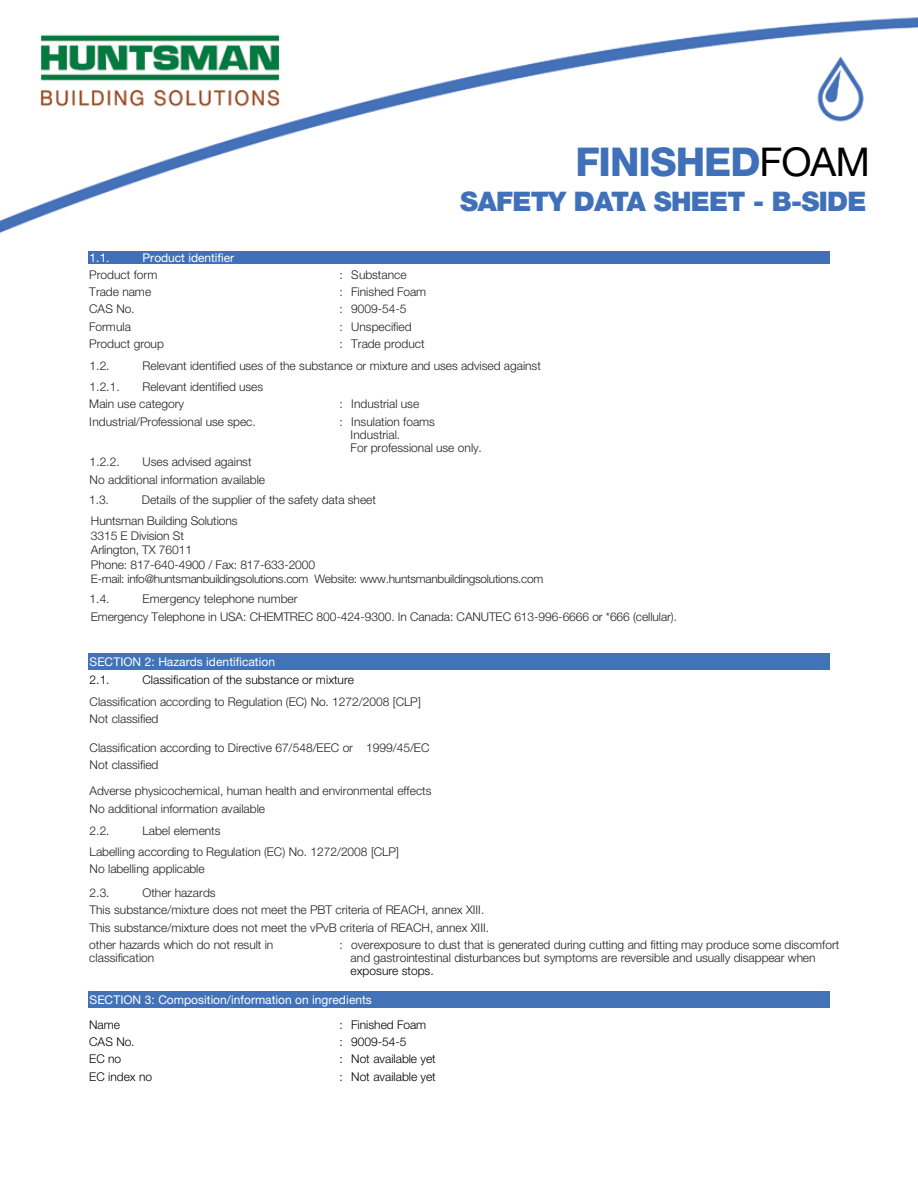
<style>
.page{position:relative;width:918px;height:1188px;background:#fff}
.page>*{position:absolute;margin:0;border:0;box-sizing:border-box;transform-origin:0 0}
.t1{font:800 39.75px "Helvetica Neue LT Pro";letter-spacing:-.025em;color:#4071b8}
.t2{font:900 27px "Helvetica Neue LT Pro";letter-spacing:-.025em;color:#4071b8}
.t3{font:300 12px/17.2px "Helvetica Neue LT Pro";color:#231f20}
.t4{font:300 12px "Helvetica Neue LT Pro";color:#000}
.t5{font:12px "Helvetica Neue LT Pro";color:#fff}
.t6{font:300 11.7px "Helvetica Neue LT Pro";letter-spacing:-.02em;color:#231f20}
.s1{font-weight:400;color:#000}
</style>
<div class="page">
<img style="left:0;top:17px;width:918px;height:217px">
<div style="left:88px;top:251px;width:742px;height:13px;background:#4071b8"></div>
<div style="left:88px;top:653px;width:742px;height:16px;background:#4272b8"></div>
<div style="left:88px;top:991px;width:742px;height:16px;background:#4272b8"></div>
<h1 class="t1" style="left:575px;top:139px;width:296px">FINISHED<span class="s1">FOAM</span></h1>
<h2 class="t2" style="left:460px;top:186px;width:408px">SAFETY DATA SHEET - B-SIDE</h2>
<p class="t5" style="left:90px;top:250px;width:21px">1.1.</p>
<p class="t5" style="left:143px;top:250px;width:93px">Product identifier</p>
<p class="t3" style="left:89px;top:266px;width:70px">Product form</p>
<p class="t3" style="left:339px;top:266px;width:69px">: Substance</p>
<p class="t3" style="left:89px;top:283px;width:64px">Trade name</p>
<p class="t3" style="left:339px;top:283px;width:88px">: Finished Foam</p>
<p class="t3" style="left:89px;top:300px;width:47px">CAS No.</p>
<p class="t3" style="left:339px;top:300px;width:69px">: 9009-54-5</p>
<p class="t3" style="left:89px;top:317px;width:43px">Formula</p>
<p class="t3" style="left:339px;top:317px;width:74px">: Unspecified</p>
<p class="t3" style="left:89px;top:334px;width:76px">Product group</p>
<p class="t3" style="left:339px;top:334px;width:87px">: Trade product</p>
<p class="t3" style="left:90px;top:356px;width:21px">1.2.</p>
<p class="t3" style="left:143px;top:356px;width:400px">Relevant identified uses of the substance or mixture and uses advised against</p>
<p class="t3" style="left:90px;top:378px;width:32px">1.2.1.</p>
<p class="t3" style="left:89px;top:378px;width:176px;text-indent:53px">Relevant identified uses<br>Main use category</p>
<p class="t3" style="left:339px;top:395px;width:81px">: Industrial use</p>
<p class="t3" style="left:89px;top:412px;width:168px">Industrial/Professional use spec.</p>
<p class="t3" style="left:351px;top:415px;width:133px;line-height:13px;text-indent:-11px">: Insulation foams<br>Industrial.<br>For professional use only.</p>
<p class="t3" style="left:90px;top:453px;width:32px">1.2.2.</p>
<p class="t3" style="left:90px;top:453px;width:177px;text-indent:53px">Uses advised against<br>No additional information available</p>
<p class="t3" style="left:89px;top:491px;width:21px">1.3.</p>
<p class="t3" style="left:142px;top:491px;width:236px">Details of the supplier of the safety data sheet</p>
<p class="t3" style="left:91px;top:514px;width:226px;line-height:14.4px">Huntsman Building Solutions<br>3315 E Division St<br>Arlington, TX 76011<br>Phone: 817-640-4900 / Fax: 817-633-2000</p>
<p class="t6" style="left:91px;top:571px;width:454px">E-mail: info@huntsmanbuildingsolutions.com Website: www.huntsmanbuildingsolutions.com</p>
<p class="t3" style="left:90px;top:590px;width:21px">1.4.</p>
<p class="t3" style="left:143px;top:590px;width:157px">Emergency telephone number</p>
<p class="t3" style="left:91px;top:608px;width:588px">Emergency Telephone in USA: CHEMTREC 800-424-9300. In Canada: CANUTEC 613-996-6666 or *666 (cellular).</p>
<p class="t5" style="left:90px;top:654px;width:187px">SECTION 2: Hazards identification</p>
<p class="t4" style="left:90px;top:673px;width:21px">2.1.</p>
<p class="t4" style="left:143px;top:673px;width:213px">Classification of the substance or mixture</p>
<p class="t3" style="left:90px;top:693px;width:333px">Classification according to Regulation (EC) No. 1272/2008 [CLP]<br>Not classified</p>
<p class="t3" style="left:90px;top:739px;width:342px">Classification according to Directive 67/548/EEC or 1999/45/EC<br>Not classified</p>
<p class="t3" style="left:90px;top:782px;width:343px">Adverse physicochemical, human health and environmental effects<br>No additional information available</p>
<p class="t3" style="left:90px;top:821px;width:21px">2.2.</p>
<p class="t3" style="left:90px;top:819px;width:311px;line-height:21.6px;text-indent:53px">Label elements<br>Labelling according to Regulation (EC) No. 1272/2008 [CLP]</p>
<p class="t3" style="left:90px;top:857px;width:117px;line-height:23.5px">No labelling applicable<br>2.3.</p>
<p class="t3" style="left:89px;top:884px;width:401px;text-indent:53px">Other hazards<br>This substance/mixture does not meet the PBT criteria of REACH, annex XIII.<br>This substance/mixture does not meet the vPvB criteria of REACH, annex XIII. other hazards which do not result in</p>
<p class="t3" style="left:89px;top:948px;width:67px">classification</p>
<p class="t3" style="left:351px;top:938px;width:490px;line-height:12.8px;text-indent:-11px">: overexposure to dust that is generated during cutting and fitting may produce some discomfort and gastrointestinal disturbances but symptoms are reversible and usually disappear when</p>
<p class="t4" style="left:351px;top:963px;width:85px">exposure stops.</p>
<p class="t5" style="left:90px;top:993px;width:284px">SECTION 3: Composition/information on ingredients</p>
<p class="t4" style="left:89px;top:1017px;width:32px">Name</p>
<p class="t4" style="left:339px;top:1017px;width:88px">: Finished Foam</p>
<p class="t4" style="left:89px;top:1034px;width:47px">CAS No.</p>
<p class="t4" style="left:339px;top:1034px;width:69px">: 9009-54-5</p>
<p class="t4" style="left:89px;top:1052px;width:34px">EC no</p>
<p class="t4" style="left:339px;top:1052px;width:98px">: Not available yet</p>
<p class="t4" style="left:89px;top:1069px;width:64px">EC index no</p>
<p class="t4" style="left:339px;top:1069px;width:98px">: Not available yet</p>
</div>
